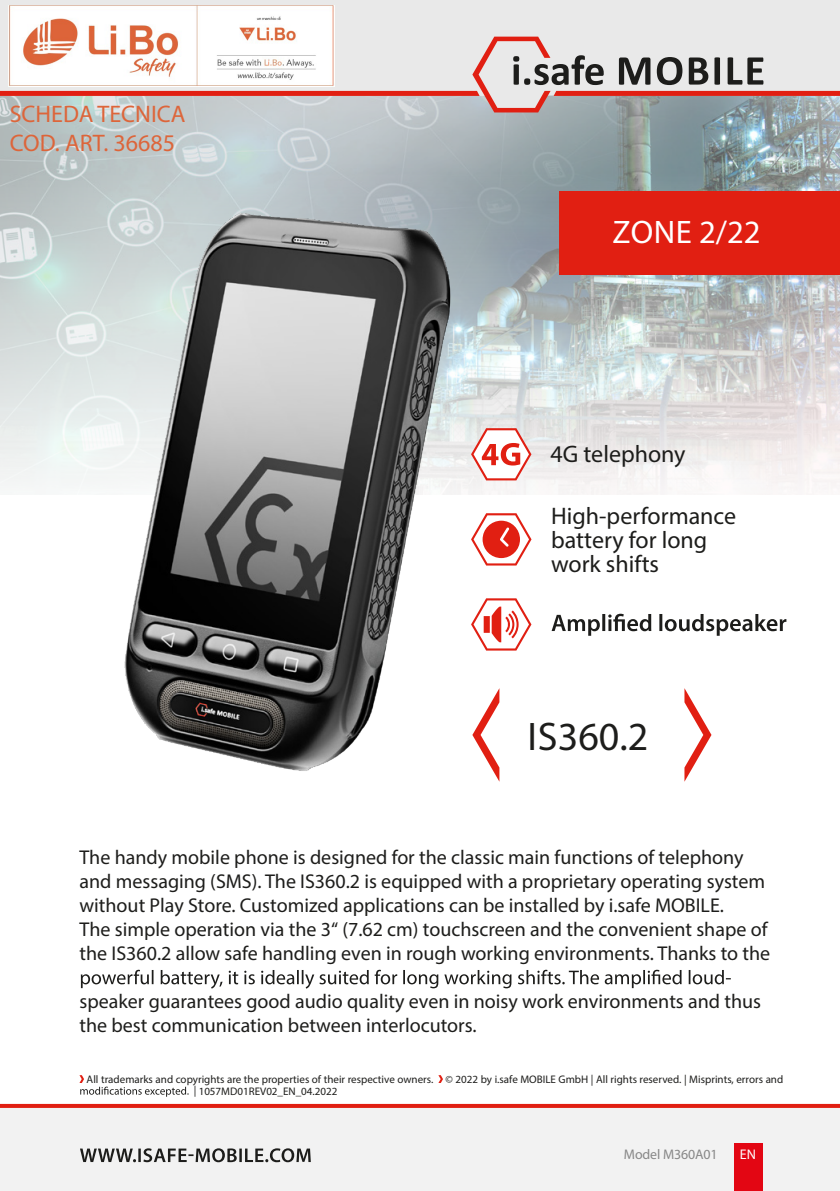
<style>
.page{position:relative;width:840px;height:1191px;background:#fff}
.page>*{position:absolute;margin:0;border:0;box-sizing:border-box;transform-origin:0 0}
.t1{font:600 40px "Myriad Pro";letter-spacing:.005em;color:#1d1d1b}
.t2{font:700 32.6px "Myriad Pro";letter-spacing:.01em;color:#fff}
.t3{font:600 24px/24px "Myriad Pro";color:#1d1d1b}
.t4{font:24px/28.8px "Myriad Pro";color:#dd653a}
.t5{font:20px/24px "Myriad Pro";color:#1d1d1b}
.t6{font:600 14px "Myriad Pro";letter-spacing:-.01em;color:#878787}
.t7{font:600 14px "Myriad Pro";color:#fff}
.t8{font:11px/12px "Myriad Pro";color:#1d1d1b}
</style>
<div class="page">
<img style="left:0;top:112px;width:839px;height:383px">
<div style="left:0;top:1106px;width:839px;height:85px;background:#f2f2f2"></div>
<svg style="left:0;top:1104px;width:839px;height:4px;background:#e12215"></svg>
<div style="left:733px;top:1143px;width:29px;height:48px;background:#e30613"></div>
<div style="left:559px;top:191px;width:280px;height:84px;background:#e11f12"></div>
<div style="left:0;top:0;width:839px;height:37px;background:#e9e9e9"></div>
<svg style="left:0;top:37px;width:839px;height:75px;background:#ccbbba"></svg>
<svg style="left:80px;top:1148px;width:230px;height:14px"></svg>
<svg style="left:472px;top:689px;width:27px;height:92px"></svg>
<svg style="left:684px;top:688px;width:27px;height:93px"></svg>
<svg style="left:471px;top:598px;width:60px;height:52px"></svg>
<svg style="left:471px;top:513px;width:60px;height:52px"></svg>
<svg style="left:471px;top:428px;width:60px;height:52px"></svg>
<img style="left:111px;top:173px;width:352px;height:598px">
<svg style="left:81px;top:969px;width:649px;height:19px"></svg>
<svg style="left:438px;top:1075px;width:5px;height:8px"></svg>
<svg style="left:79px;top:1075px;width:109px;height:21px"></svg>
<svg style="left:551px;top:614px;width:235px;height:22px"></svg>
<img style="left:8px;top:5px;width:326px;height:82px">
<p class="t4" style="left:10px;top:99px;width:177px">SCHEDA TECNICA<br>COD. ART. 36685</p>
<h2 class="t2" style="left:612px;top:212px;width:149px">ZONE 2/22</h2>
<p class="t3" style="left:550px;top:442px;width:136px">4G telephony</p>
<p class="t3" style="left:550px;top:503px;width:186px">High-performance battery for long work shifts</p>
<h1 class="t1" style="left:527px;top:712px;width:122px">IS360.2</h1>
<p class="t5" style="left:79px;top:845px;width:692px">The handy mobile phone is designed for the classic main functions of telephony and messaging (SMS). The IS360.2 is equipped with a proprietary operating system without Play Store. Customized applications can be installed by i.safe MOBILE.<br>The simple operation via the 3“ (7.62 cm) touchscreen and the convenient shape of the IS360.2 allow safe handling even in rough working environments. Thanks to the</p>
<p class="t5" style="left:79px;top:989px;width:682px">speaker guarantees good audio quality even in noisy work environments and thus the best communication between interlocutors.</p>
<p class="t8" style="left:194px;top:1072px;width:590px;text-indent:-107px">All trademarks and copyrights are the properties of their respective owners. © 2022 by i.safe MOBILE GmbH | All rights reserved. | Misprints, errors and | 1057MD01REV02_EN_04.2022</p>
<p class="t6" style="left:623px;top:1145px;width:95px">Model M360A01</p>
<p class="t7" style="left:739px;top:1145px;width:18px">EN</p>
</div>
